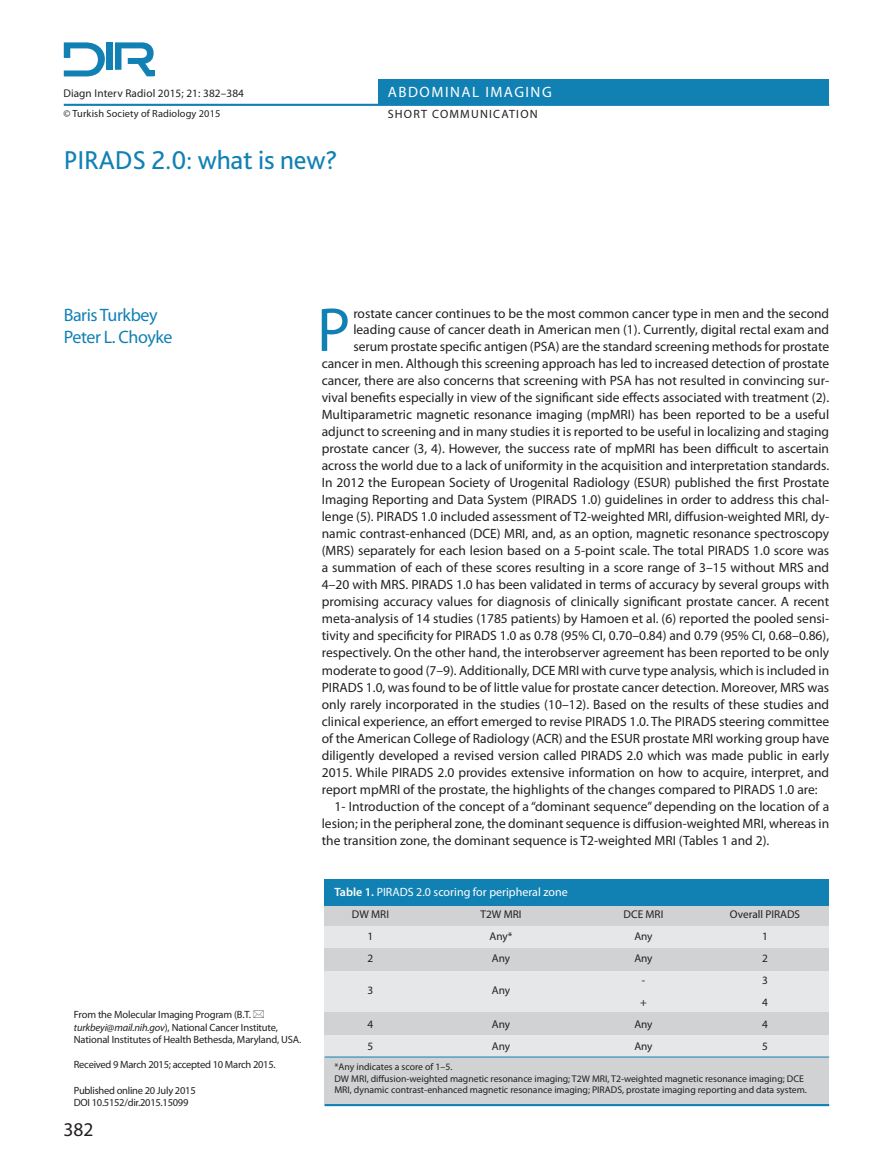
<style>
.page{position:relative;width:893px;height:1170px;background:#fff}
.page>*{position:absolute;margin:0;border:0;box-sizing:border-box;transform-origin:0 0}
.t1{font:62.4px "Myriad Pro";color:#1181b4}
.t2{font:27px "Bliss Pro";letter-spacing:-.01em;color:#1181b4}
.t3{font:19.5px "Myriad Pro";color:#231f20}
.t4{font:18px "Myriad Pro";letter-spacing:-.025em;color:#1181b4}
.t5{font:15px "Myriad Pro";letter-spacing:.1em;color:#fff}
.t6{font:13.5px/17px "Myriad Pro";color:#231f20;text-align:justify}
.t7{font:12px "Myriad Pro";color:#fff}
.t8{font:12px "Myriad Pro";letter-spacing:.1em;color:#231f20}
.t9{font:11.25px "Myriad Pro";color:#231f20}
.t10{font:10.5px/12.6px "Myriad Pro";letter-spacing:-.02em;color:#231f20}
.t11{font:10.35px "Myriad Pro";letter-spacing:.01em;color:#231f20}
.t12{font:9.75px/11.7px "Myriad Pro";color:#231f20}
.s1{font-style:italic}
.s2{font-weight:600}
</style>
<div class="page">
<div style="left:378px;top:79px;width:451px;height:26px;background:#1181b4"></div>
<hr style="left:64px;top:104px;width:765px;height:2px;background:#1181b4">
<div style="left:147px;top:70px;width:8px;height:6px;background:#1181b4"></div>
<div style="left:106px;top:42px;width:7px;height:28px;background:#1181b4"></div>
<svg style="left:64px;top:42px;width:41px;height:34px"></svg>
<svg style="left:115px;top:42px;width:39px;height:34px"></svg>
<div style="left:325px;top:878px;width:504px;height:226px;background:#d1d2d4"></div>
<div style="left:325px;top:878px;width:504px;height:27px;background:#1181b4"></div>
<div style="left:325px;top:925px;width:504px;height:22px;background:#e6e7e9"></div>
<div style="left:325px;top:1035px;width:504px;height:22px;background:#e6e7e9"></div>
<div style="left:325px;top:971px;width:504px;height:40px;background:#e6e7e9"></div>
<hr style="left:325px;top:1103px;width:504px;height:3px;background:#1181b4">
<hr style="left:325px;top:1056px;width:504px;height:1px;background:#1181b4">
<p class="t9" style="left:63px;top:86px;width:182px">Diagn Interv Radiol 2015; 21: 382–384</p>
<p class="t11" style="left:63px;top:107px;width:159px">© Turkish Society of Radiology 2015</p>
<p class="t2" style="left:64px;top:143px;width:275px">PIRADS 2.0: what is new?</p>
<p class="t5" style="left:388px;top:83px;width:165px">ABDOMINAL IMAGING</p>
<p class="t8" style="left:388px;top:107px;width:151px">SHORT COMMUNICATION</p>
<p class="t4" style="left:64px;top:304px;width:95px">Baris Turkbey</p>
<p class="t4" style="left:64px;top:326px;width:110px">Peter L. Choyke</p>
<p class="t10" style="left:74px;top:1007px;width:229px">From the Molecular Imaging Program (B.T. <span class="s1">turkbeyi@mail.nih.gov</span>), National Cancer Institute,<br>National Institutes of Health Bethesda, Maryland, USA.</p>
<p class="t10" style="left:74px;top:1058px;width:203px">Received 9 March 2015; accepted 10 March 2015.</p>
<p class="t10" style="left:74px;top:1083px;width:123px">Published online 20 July 2015</p>
<p class="t10" style="left:74px;top:1096px;width:116px">DOI 10.5152/dir.2015.15099</p>
<p class="t3" style="left:64px;top:1116px;width:32px">382</p>
<p class="t1" style="left:317px;top:291px;width:35px">P</p>
<p class="t6" style="left:353px;top:305px;width:477px">rostate cancer continues to be the most common cancer type in men and the second</p>
<p class="t6" style="left:353px;top:321px;width:477px">leading cause of cancer death in American men (1). Currently, digital rectal exam and</p>
<p class="t6" style="left:353px;top:338px;width:477px">serum prostate specific antigen (PSA) are the standard screening methods for prostate</p>
<p class="t6" style="left:322px;top:355px;width:509px">cancer in men. Although this screening approach has led to increased detection of prostate</p>
<p class="t6" style="left:322px;top:372px;width:509px">cancer, there are also concerns that screening with PSA has not resulted in convincing sur-</p>
<p class="t6" style="left:322px;top:389px;width:509px">vival benefits especially in view of the significant side effects associated with treatment (2).</p>
<p class="t6" style="left:322px;top:406px;width:509px">Multiparametric magnetic resonance imaging (mpMRI) has been reported to be a useful</p>
<p class="t6" style="left:322px;top:423px;width:509px">adjunct to screening and in many studies it is reported to be useful in localizing and staging</p>
<p class="t6" style="left:322px;top:440px;width:509px">prostate cancer (3, 4). However, the success rate of mpMRI has been difficult to ascertain</p>
<p class="t6" style="left:322px;top:457px;width:509px">across the world due to a lack of uniformity in the acquisition and interpretation standards.</p>
<p class="t6" style="left:322px;top:474px;width:509px">In 2012 the European Society of Urogenital Radiology (ESUR) published the first Prostate</p>
<p class="t6" style="left:322px;top:491px;width:509px">Imaging Reporting and Data System (PIRADS 1.0) guidelines in order to address this chal-</p>
<p class="t6" style="left:322px;top:508px;width:509px">lenge (5). PIRADS 1.0 included assessment of T2-weighted MRI, diffusion-weighted MRI, dy-</p>
<p class="t6" style="left:322px;top:525px;width:509px">namic contrast-enhanced (DCE) MRI, and, as an option, magnetic resonance spectroscopy</p>
<p class="t6" style="left:322px;top:542px;width:509px">(MRS) separately for each lesion based on a 5-point scale. The total PIRADS 1.0 score was</p>
<p class="t6" style="left:322px;top:559px;width:509px">a summation of each of these scores resulting in a score range of 3–15 without MRS and</p>
<p class="t6" style="left:322px;top:576px;width:509px">4–20 with MRS. PIRADS 1.0 has been validated in terms of accuracy by several groups with</p>
<p class="t6" style="left:322px;top:593px;width:509px">promising accuracy values for diagnosis of clinically significant prostate cancer. A recent</p>
<p class="t6" style="left:322px;top:610px;width:509px">meta-analysis of 14 studies (1785 patients) by Hamoen et al. (6) reported the pooled sensi-</p>
<p class="t6" style="left:322px;top:627px;width:509px">tivity and specificity for PIRADS 1.0 as 0.78 (95% CI, 0.70–0.84) and 0.79 (95% CI, 0.68–0.86),</p>
<p class="t6" style="left:322px;top:644px;width:509px">respectively. On the other hand, the interobserver agreement has been reported to be only</p>
<p class="t6" style="left:322px;top:661px;width:509px">moderate to good (7–9). Additionally, DCE MRI with curve type analysis, which is included in</p>
<p class="t6" style="left:322px;top:678px;width:509px">PIRADS 1.0, was found to be of little value for prostate cancer detection. Moreover, MRS was</p>
<p class="t6" style="left:322px;top:695px;width:509px">only rarely incorporated in the studies (10–12). Based on the results of these studies and</p>
<p class="t6" style="left:322px;top:712px;width:509px">clinical experience, an effort emerged to revise PIRADS 1.0. The PIRADS steering committee</p>
<p class="t6" style="left:322px;top:729px;width:509px">of the American College of Radiology (ACR) and the ESUR prostate MRI working group have</p>
<p class="t6" style="left:322px;top:746px;width:509px">diligently developed a revised version called PIRADS 2.0 which was made public in early</p>
<p class="t6" style="left:322px;top:763px;width:509px">2015. While PIRADS 2.0 provides extensive information on how to acquire, interpret, and</p>
<p class="t6" style="left:322px;top:780px;width:497px">report mpMRI of the prostate, the highlights of the changes compared to PIRADS 1.0 are:</p>
<p class="t6" style="left:322px;top:797px;width:509px;text-indent:13px">1- Introduction of the concept of a “dominant sequence” depending on the location of a lesion; in the peripheral zone, the dominant sequence is diffusion-weighted MRI, whereas in the transition zone, the dominant sequence is T2-weighted MRI (Tables 1 and 2).</p>
<p class="t7" style="left:334px;top:884px;width:235px"><span class="s2">Table 1.</span> PIRADS 2.0 scoring for peripheral zone</p>
<p class="t9" style="left:352px;top:906px;width:39px">DW MRI</p>
<p class="t9" style="left:480px;top:906px;width:43px">T2W MRI</p>
<p class="t9" style="left:624px;top:906px;width:41px">DCE MRI</p>
<p class="t9" style="left:730px;top:906px;width:72px">Overall PIRADS</p>
<p class="t9" style="left:368px;top:928px;width:7px">1</p>
<p class="t9" style="left:489px;top:928px;width:24px">Any*</p>
<p class="t9" style="left:634px;top:928px;width:20px">Any</p>
<p class="t9" style="left:762px;top:928px;width:7px">1</p>
<p class="t9" style="left:368px;top:950px;width:7px">2</p>
<p class="t9" style="left:492px;top:950px;width:20px">Any</p>
<p class="t9" style="left:634px;top:950px;width:20px">Any</p>
<p class="t9" style="left:762px;top:950px;width:7px">2</p>
<p class="t9" style="left:368px;top:983px;width:7px">3</p>
<p class="t9" style="left:492px;top:983px;width:20px">Any</p>
<p class="t9" style="left:642px;top:972px;width:5px">-</p>
<p class="t9" style="left:762px;top:972px;width:7px">3</p>
<p class="t9" style="left:640px;top:994px;width:8px">+</p>
<p class="t9" style="left:762px;top:994px;width:7px">4</p>
<p class="t9" style="left:368px;top:1016px;width:7px">4</p>
<p class="t9" style="left:492px;top:1016px;width:20px">Any</p>
<p class="t9" style="left:634px;top:1016px;width:20px">Any</p>
<p class="t9" style="left:762px;top:1016px;width:7px">4</p>
<p class="t9" style="left:368px;top:1038px;width:7px">5</p>
<p class="t9" style="left:492px;top:1038px;width:20px">Any</p>
<p class="t9" style="left:634px;top:1038px;width:20px">Any</p>
<p class="t9" style="left:762px;top:1038px;width:7px">5</p>
<p class="t12" style="left:334px;top:1060px;width:119px">*Any indicates a score of 1–5.</p>
<p class="t12" style="left:334px;top:1072px;width:474px">DW MRI, diffusion-weighted magnetic resonance imaging; T2W MRI, T2-weighted magnetic resonance imaging; DCE<br>MRI, dynamic contrast-enhanced magnetic resonance imaging; PIRADS, prostate imaging reporting and data system.</p>
</div>
